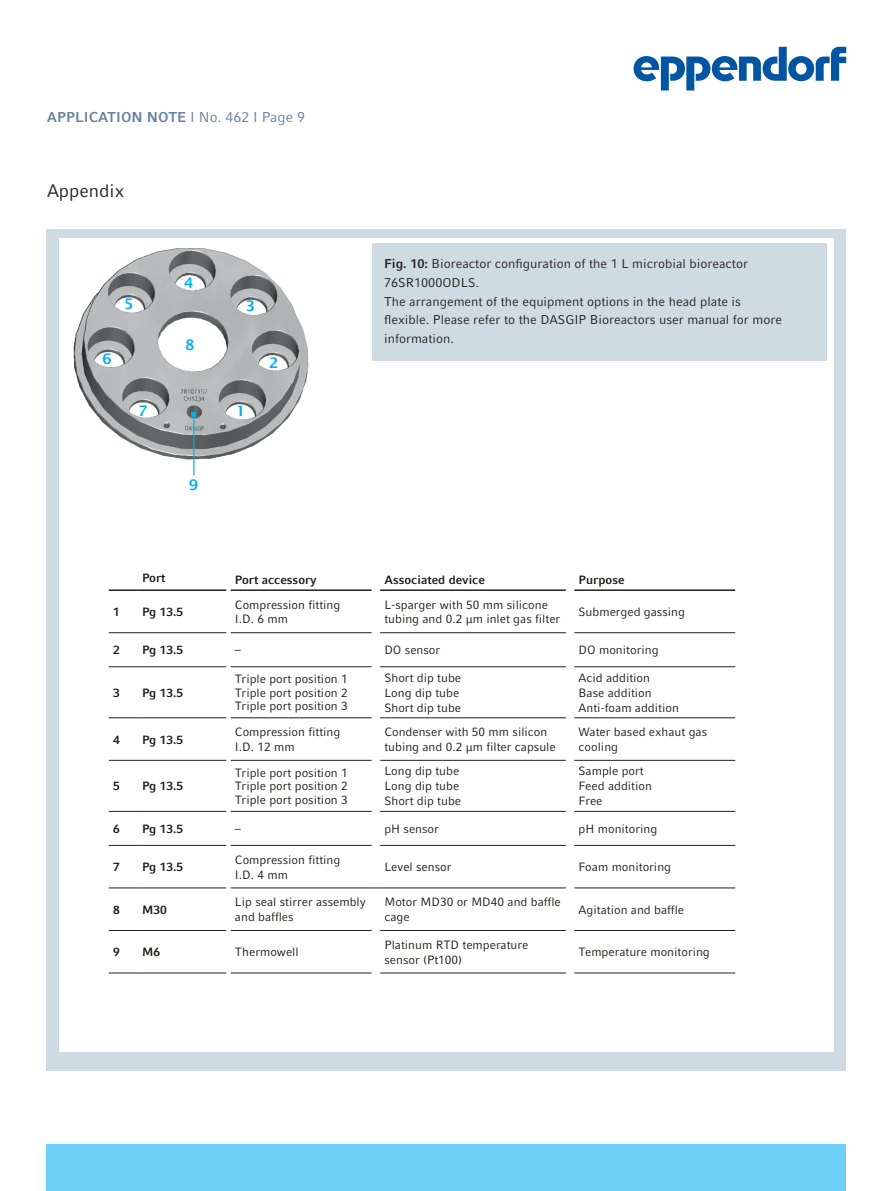
<style>
.page{position:relative;width:893px;height:1191px;background:#fff}
.page>*{position:absolute;margin:0;border:0;box-sizing:border-box;transform-origin:0 0}
.t1{font:18px "Compatil Factfor Eppendorf";color:#231f20}
.t2{font:600 14.55px "Lucida Sans";color:#00aeef}
.t3{font:700 14.25px "Compatil Factfor Eppendorf";color:#6481a0}
.t4{font:12.75px/18.6px "Compatil Factfor Eppendorf";color:#231f20}
.t5{font:12px/15px "Compatil Factfor Eppendorf";color:#1a1a18}
.t6{font:700 12px "Compatil Factfor Eppendorf";color:#1a1a18}
.t7{font:12px "Compatil Factfor Eppendorf";color:#231f20}
.s1{font-weight:400}
.s2{font-weight:700}
</style>
<div class="page">
<div style="left:47px;top:1144px;width:799px;height:47px;background:#6bcff6"></div>
<svg style="left:634px;top:47px;width:212px;height:43px"></svg>
<div style="left:47px;top:229px;width:799px;height:841px;background:#cfdbe2"></div>
<div style="left:59px;top:238px;width:774px;height:813px;background:#fff"></div>
<svg style="left:109px;top:717px;width:29px;height:1px"></svg>
<svg style="left:109px;top:760px;width:29px;height:1px"></svg>
<hr style="left:138px;top:760px;width:88px;height:1px;background:#231f20">
<svg style="left:109px;top:811px;width:29px;height:1px"></svg>
<hr style="left:138px;top:811px;width:88px;height:1px;background:#231f20">
<svg style="left:109px;top:845px;width:29px;height:1px"></svg>
<hr style="left:138px;top:845px;width:88px;height:1px;background:#231f20">
<svg style="left:109px;top:887px;width:29px;height:1px"></svg>
<hr style="left:138px;top:887px;width:88px;height:1px;background:#231f20">
<svg style="left:109px;top:930px;width:29px;height:1px"></svg>
<hr style="left:138px;top:930px;width:88px;height:1px;background:#231f20">
<svg style="left:109px;top:972px;width:29px;height:1px"></svg>
<hr style="left:138px;top:972px;width:88px;height:1px;background:#231f20">
<hr style="left:231px;top:972px;width:141px;height:1px;background:#231f20">
<hr style="left:380px;top:972px;width:186px;height:1px;background:#231f20">
<hr style="left:574px;top:972px;width:161px;height:1px;background:#231f20">
<hr style="left:109px;top:589px;width:29px;height:2px;background:#231f20">
<hr style="left:231px;top:760px;width:141px;height:1px;background:#231f20">
<hr style="left:380px;top:760px;width:186px;height:1px;background:#231f20">
<hr style="left:574px;top:760px;width:161px;height:1px;background:#231f20">
<hr style="left:231px;top:811px;width:141px;height:1px;background:#231f20">
<hr style="left:380px;top:811px;width:186px;height:1px;background:#231f20">
<hr style="left:574px;top:811px;width:161px;height:1px;background:#231f20">
<hr style="left:231px;top:845px;width:141px;height:1px;background:#231f20">
<hr style="left:380px;top:845px;width:186px;height:1px;background:#231f20">
<hr style="left:574px;top:845px;width:161px;height:1px;background:#231f20">
<hr style="left:231px;top:887px;width:141px;height:1px;background:#231f20">
<hr style="left:380px;top:887px;width:186px;height:1px;background:#231f20">
<hr style="left:574px;top:887px;width:161px;height:1px;background:#231f20">
<hr style="left:231px;top:930px;width:141px;height:1px;background:#231f20">
<hr style="left:380px;top:930px;width:186px;height:1px;background:#231f20">
<hr style="left:574px;top:930px;width:161px;height:1px;background:#231f20">
<svg style="left:109px;top:632px;width:29px;height:1px"></svg>
<hr style="left:138px;top:632px;width:88px;height:1px;background:#231f20">
<svg style="left:109px;top:666px;width:29px;height:1px"></svg>
<hr style="left:138px;top:666px;width:88px;height:1px;background:#231f20">
<hr style="left:138px;top:589px;width:88px;height:2px;background:#231f20">
<hr style="left:231px;top:589px;width:141px;height:2px;background:#231f20">
<hr style="left:380px;top:589px;width:186px;height:2px;background:#231f20">
<hr style="left:574px;top:589px;width:161px;height:2px;background:#231f20">
<hr style="left:138px;top:717px;width:88px;height:1px;background:#231f20">
<hr style="left:231px;top:717px;width:141px;height:1px;background:#231f20">
<hr style="left:380px;top:717px;width:186px;height:1px;background:#231f20">
<hr style="left:574px;top:717px;width:161px;height:1px;background:#231f20">
<hr style="left:231px;top:632px;width:141px;height:1px;background:#231f20">
<hr style="left:231px;top:666px;width:141px;height:1px;background:#231f20">
<hr style="left:380px;top:632px;width:186px;height:1px;background:#231f20">
<hr style="left:380px;top:666px;width:186px;height:1px;background:#231f20">
<hr style="left:574px;top:632px;width:161px;height:1px;background:#231f20">
<hr style="left:574px;top:666px;width:161px;height:1px;background:#231f20">
<img style="left:73px;top:248px;width:236px;height:228px">
<hr style="left:193px;top:415px;width:1px;height:60px;background:#00aeef">
<svg style="left:191px;top:412px;width:5px;height:5px"></svg>
<div style="left:373px;top:244px;width:454px;height:117px;background:#cfdbe2"></div>
<p class="t3" style="left:47px;top:108px;width:260px">APPLICATION NOTE <span class="s1">I No. 462 I Page 9</span></p>
<h1 class="t1" style="left:47px;top:180px;width:79px">Appendix</h1>
<p class="t2" style="left:124px;top:295px;width:11px">5</p>
<p class="t2" style="left:184px;top:274px;width:11px">4</p>
<p class="t2" style="left:185px;top:336px;width:11px">8</p>
<p class="t2" style="left:246px;top:298px;width:11px">3</p>
<p class="t2" style="left:103px;top:351px;width:11px">6</p>
<p class="t2" style="left:269px;top:355px;width:11px">2</p>
<p class="t2" style="left:138px;top:402px;width:11px">7</p>
<p class="t2" style="left:189px;top:476px;width:11px">9</p>
<p class="t2" style="left:236px;top:403px;width:11px">1</p>
<p class="t4" style="left:384px;top:255px;width:399px"><span class="s2">Fig. 10:</span> Bioreactor configuration of the 1 L microbial bioreactor 76SR1000ODLS.<br>The arrangement of the equipment options in the head plate is flexible. Please refer to the DASGIP Bioreactors user manual for more information.</p>
<p class="t6" style="left:142px;top:571px;width:25px">Port</p>
<p class="t6" style="left:235px;top:573px;width:83px">Port accessory</p>
<p class="t6" style="left:384px;top:573px;width:102px">Associated device</p>
<p class="t6" style="left:579px;top:573px;width:48px">Purpose</p>
<p class="t6" style="left:113px;top:604px;width:8px">1</p>
<p class="t6" style="left:142px;top:604px;width:42px">Pg 13.5</p>
<p class="t5" style="left:235px;top:598px;width:107px;line-height:13.5px">Compression fitting<br>I.D. 6 mm</p>
<p class="t5" style="left:384px;top:598px;width:177px;line-height:13.5px">L-sparger with 50 mm silicone tubing and 0.2 μm inlet gas filter</p>
<p class="t5" style="left:579px;top:604px;width:108px">Submerged gassing</p>
<p class="t6" style="left:113px;top:643px;width:8px">2</p>
<p class="t6" style="left:142px;top:643px;width:42px">Pg 13.5</p>
<p class="t5" style="left:235px;top:642px;width:7px">–</p>
<p class="t5" style="left:384px;top:642px;width:57px">DO sensor</p>
<p class="t5" style="left:579px;top:642px;width:81px">DO monitoring</p>
<p class="t6" style="left:113px;top:685px;width:8px">3</p>
<p class="t6" style="left:142px;top:685px;width:42px">Pg 13.5</p>
<p class="t5" style="left:235px;top:672px;width:114px;line-height:13.5px;text-align:justify">Triple port position 1<br>Triple port position 2<br>Triple port position 3</p>
<p class="t5" style="left:384px;top:670px;width:78px">Short dip tube<br>Long dip tube<br>Short dip tube</p>
<p class="t5" style="left:579px;top:670px;width:102px">Acid addition<br>Base addition<br>Anti-foam addition</p>
<p class="t6" style="left:113px;top:732px;width:8px">4</p>
<p class="t6" style="left:142px;top:732px;width:42px">Pg 13.5</p>
<p class="t5" style="left:235px;top:724px;width:107px">Compression fitting<br>I.D. 12 mm</p>
<p class="t5" style="left:384px;top:724px;width:173px">Condenser with 50 mm silicon tubing and 0.2 µm filter capsule</p>
<p class="t5" style="left:579px;top:724px;width:130px">Water based exhaut gas cooling</p>
<p class="t6" style="left:113px;top:779px;width:8px">5</p>
<p class="t6" style="left:142px;top:779px;width:42px">Pg 13.5</p>
<p class="t5" style="left:235px;top:766px;width:114px;line-height:13.5px;text-align:justify">Triple port position 1<br>Triple port position 2<br>Triple port position 3</p>
<p class="t5" style="left:384px;top:763px;width:78px">Long dip tube<br>Long dip tube<br>Short dip tube</p>
<p class="t5" style="left:579px;top:763px;width:75px">Sample port<br>Feed addition<br>Free</p>
<p class="t6" style="left:113px;top:821px;width:8px">6</p>
<p class="t6" style="left:142px;top:821px;width:42px">Pg 13.5</p>
<p class="t5" style="left:235px;top:821px;width:7px">–</p>
<p class="t7" style="left:384px;top:821px;width:56px">pH sensor</p>
<p class="t5" style="left:579px;top:821px;width:80px">pH monitoring</p>
<p class="t6" style="left:113px;top:860px;width:8px">7</p>
<p class="t6" style="left:142px;top:860px;width:42px">Pg 13.5</p>
<p class="t5" style="left:235px;top:852px;width:107px">Compression fitting<br>I.D. 4 mm</p>
<p class="t5" style="left:384px;top:859px;width:69px">Level sensor</p>
<p class="t5" style="left:579px;top:859px;width:94px">Foam monitoring</p>
<p class="t6" style="left:113px;top:902px;width:8px">8</p>
<p class="t6" style="left:142px;top:902px;width:26px">M30</p>
<p class="t5" style="left:235px;top:894px;width:132px">Lip seal stirrer assembly and baffles</p>
<p class="t5" style="left:384px;top:894px;width:178px">Motor MD30 or MD40 and baffle cage</p>
<p class="t5" style="left:579px;top:902px;width:107px">Agitation and baffle</p>
<p class="t6" style="left:113px;top:945px;width:8px">9</p>
<p class="t6" style="left:142px;top:945px;width:19px">M6</p>
<p class="t5" style="left:235px;top:944px;width:65px">Thermowell</p>
<p class="t5" style="left:384px;top:937px;width:145px">Platinum RTD temperature sensor (Pt100)</p>
<p class="t5" style="left:579px;top:944px;width:133px">Temperature monitoring</p>
</div>
